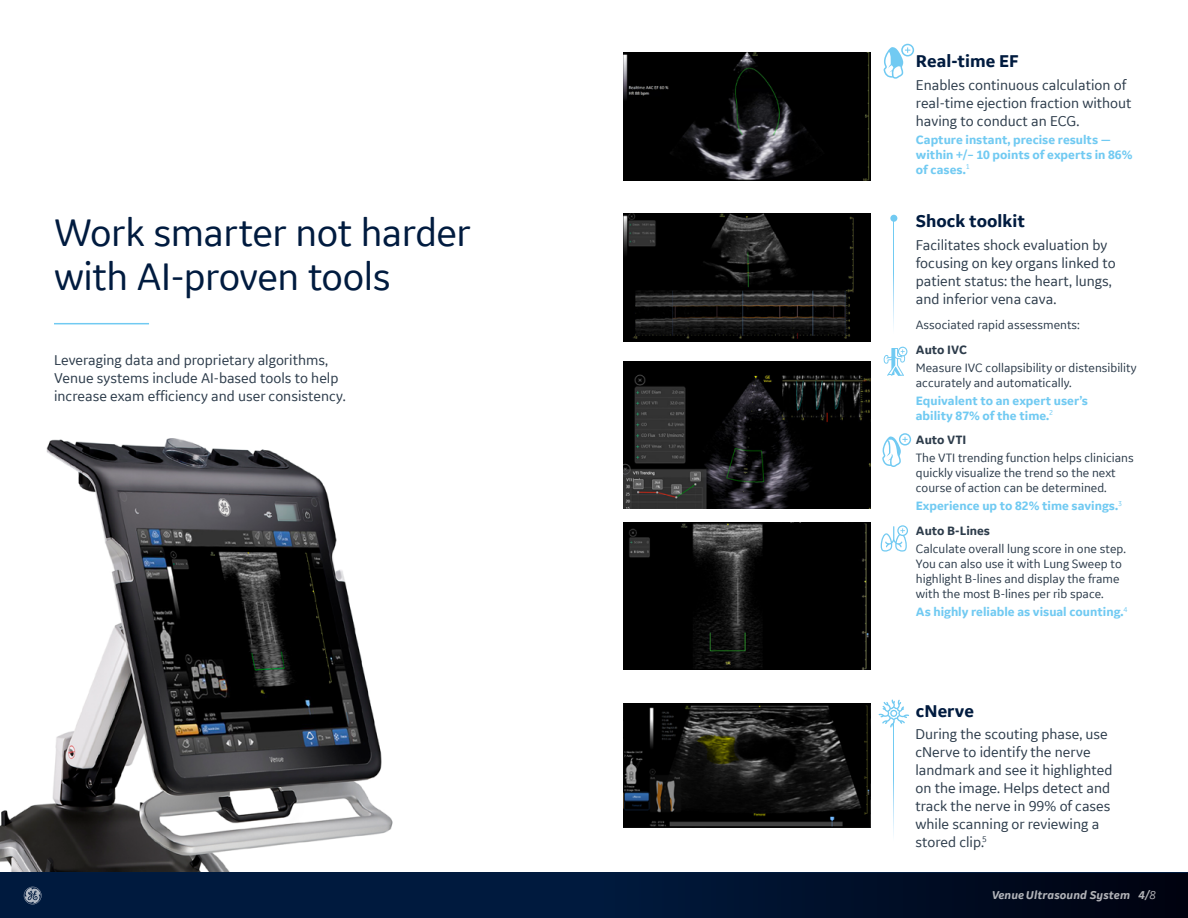
<style>
.page{position:relative;width:1188px;height:918px;background:#fff}
.page>*{position:absolute;margin:0;border:0;box-sizing:border-box;transform-origin:0 0}
.t1{font:40.5px/44.2px "GE Inspira Sans";letter-spacing:-.015em;color:#001b3f}
.t2{font:700 18px "GE Inspira Sans";color:#001b3f}
.t3{font:15px/18px "GE Inspira Sans";color:#2d3c4b}
.t4{font:12.75px/15px "GE Inspira Sans";color:#2d3c4b}
.t5{font:700 12.75px/15px "GE Inspira Sans";color:#71caf2}
.t6{font:700 12.75px "GE Inspira Sans";color:#2d3c4b}
.t7{font:italic 700 12px "GE Inspira Sans";letter-spacing:.01em;color:#fff}
.s1{color:#2d3c4b}
.s2{font-weight:400}
</style>
<div class="page">
<img style="left:624px;top:703px;width:246px;height:124px">
<img style="left:624px;top:53px;width:246px;height:127px">
<img style="left:624px;top:522px;width:246px;height:147px">
<img style="left:624px;top:361px;width:246px;height:147px">
<img style="left:624px;top:213px;width:246px;height:129px">
<svg style="left:879px;top:700px;width:30px;height:27px"></svg>
<div style="left:890px;top:215px;width:7px;height:7px;background:#71caf2;border-radius:50%"></div>
<hr style="left:893px;top:218px;width:1px;height:138px;background:#fff">
<svg style="left:882px;top:433px;width:29px;height:34px"></svg>
<svg style="left:881px;top:525px;width:27px;height:27px"></svg>
<svg style="left:883px;top:347px;width:24px;height:29px"></svg>
<svg style="left:884px;top:44px;width:30px;height:35px"></svg>
<img style="left:0;top:438px;width:446px;height:435px">
<hr style="left:54px;top:323px;width:95px;height:1px;background:#71caf2">
<div style="left:0;top:873px;width:1188px;height:45px;background:linear-gradient(to right,#00204a,#00081b)"></div>
<svg style="left:24px;top:887px;width:18px;height:17px"></svg>
<h1 class="t1" style="left:54px;top:209px;width:418px">Work smarter not harder with AI-proven tools</h1>
<p class="t3" style="left:54px;top:350px;width:293px">Leveraging data and proprietary algorithms,<br>Venue systems include AI-based tools to help increase exam efficiency and user consistency.</p>
<p class="t2" style="left:916px;top:49px;width:104px">Real-time EF</p>
<p class="t3" style="left:916px;top:75px;width:217px">Enables continuous calculation of real-time ejection fraction without having to conduct an ECG.</p>
<p class="t5" style="left:916px;top:132px;width:218px">Capture instant, precise results — within +/– 10 points of experts in 86% of cases.<sup>1</sup></p>
<p class="t2" style="left:916px;top:210px;width:111px">Shock toolkit</p>
<p class="t3" style="left:916px;top:236px;width:201px">Facilitates shock evaluation by focusing on key organs linked to patient status: the heart, lungs, and inferior vena cava.</p>
<p class="t4" style="left:916px;top:317px;width:166px">Associated rapid assessments:</p>
<p class="t6" style="left:916px;top:342px;width:53px">Auto IVC</p>
<p class="t4" style="left:916px;top:360px;width:222px">Measure IVC collapsibility or distensibility accurately and automatically.</p>
<p class="t5" style="left:916px;top:393px;width:174px">Equivalent to an expert user’s ability 87% of the time.<sup>2</sup></p>
<p class="t6" style="left:916px;top:432px;width:52px">Auto VTI</p>
<p class="t4" style="left:916px;top:450px;width:219px">The VTI trending function helps clinicians quickly visualize the trend so the next course of action can be determined.</p>
<p class="t5" style="left:916px;top:494px;width:208px;line-height:24.8px">Experience up to 82% time savings.<sup>3<br></sup><span class="s1">Auto B-Lines</span></p>
<p class="t4" style="left:916px;top:541px;width:212px">Calculate overall lung score in one step.<br>You can also use it with Lung Sweep to highlight B-lines and display the frame with the most B-lines per rib space.</p>
<p class="t5" style="left:916px;top:604px;width:213px">As highly reliable as visual counting.<sup>4</sup></p>
<p class="t2" style="left:916px;top:700px;width:60px">cNerve</p>
<p class="t3" style="left:915px;top:725px;width:199px">During the scouting phase, use cNerve to identify the nerve landmark and see it highlighted on the image. Helps detect and track the nerve in 99% of cases while scanning or reviewing a stored clip.<sup>5</sup></p>
<p class="t7" style="left:991px;top:888px;width:166px">VenueUltrasound System 4/<span class="s2">8</span></p>
</div>
